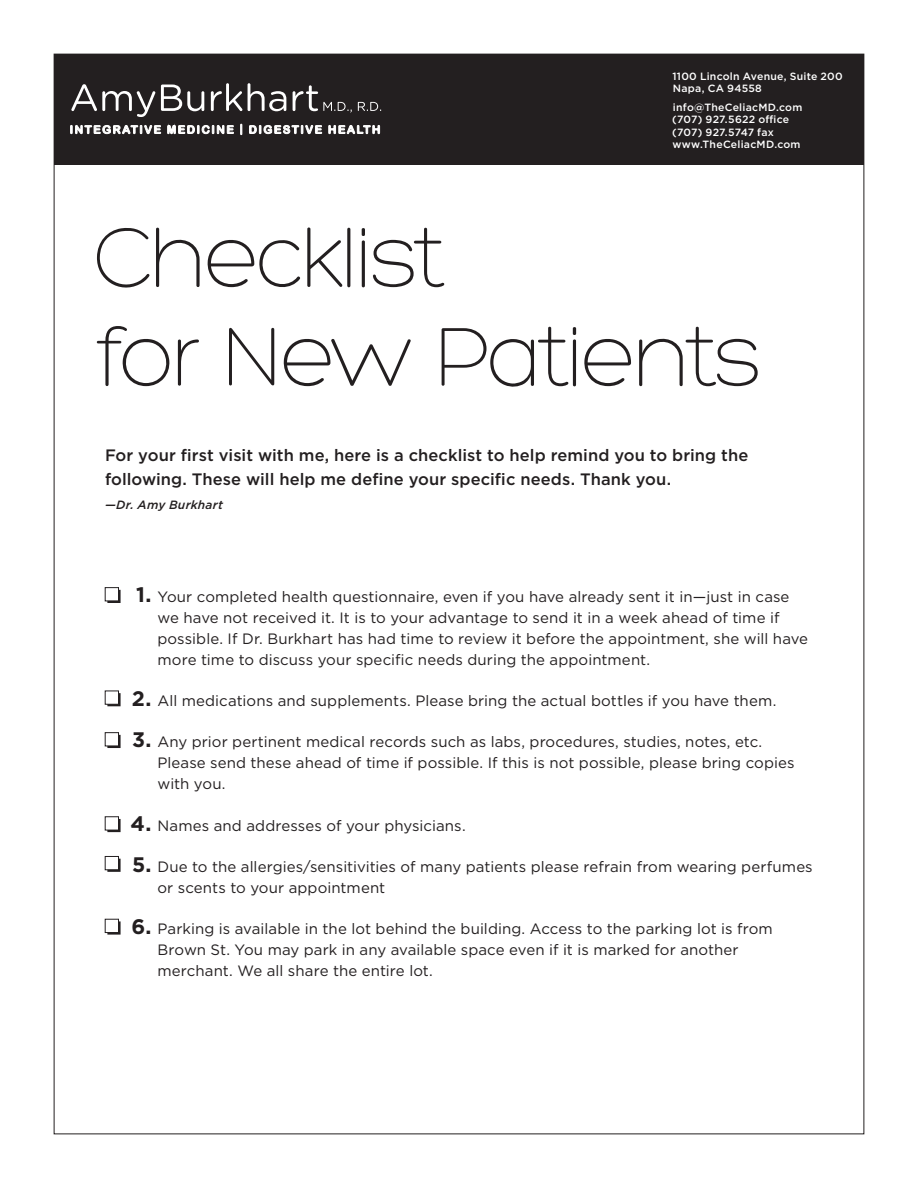
<style>
.page{position:relative;width:918px;height:1188px;background:#fff}
.page>*{position:absolute;margin:0;border:0;box-sizing:border-box;transform-origin:0 0}
.t1{font:300 90px/99px "Hero";letter-spacing:-.045em;color:#231f20}
.t2{font:500 16.5px/24px "Gotham";letter-spacing:.005em;color:#231f20}
.t3{font:15px/21px "Gotham";letter-spacing:.005em;color:#231f20}
.t4{font:italic 500 12px "Gotham";letter-spacing:.02em;color:#231f20}
.t5{font:500 10.5px/12.6px "Gotham";letter-spacing:.02em;color:#fff}
.s1{font-weight:700;font-size:21px}
</style>
<div class="page">
<svg style="left:107px;top:590px;width:14px;height:13px"></svg>
<div style="left:105px;top:587px;width:14px;height:14px;border:1px solid #231f20"></div>
<svg style="left:107px;top:693px;width:14px;height:13px"></svg>
<div style="left:105px;top:691px;width:14px;height:13px;border:1px solid #231f20"></div>
<svg style="left:107px;top:735px;width:14px;height:13px"></svg>
<div style="left:105px;top:732px;width:14px;height:14px;border:1px solid #231f20"></div>
<svg style="left:107px;top:819px;width:14px;height:13px"></svg>
<div style="left:105px;top:817px;width:14px;height:13px;border:1px solid #231f20"></div>
<svg style="left:107px;top:859px;width:14px;height:13px"></svg>
<div style="left:105px;top:856px;width:14px;height:14px;border:1px solid #231f20"></div>
<svg style="left:107px;top:921px;width:14px;height:14px"></svg>
<div style="left:105px;top:919px;width:14px;height:14px;border:1px solid #231f20"></div>
<div style="left:54px;top:54px;width:810px;height:110px;background:#231f20"></div>
<svg style="left:71px;top:84px;width:84px;height:33px"></svg>
<svg style="left:161px;top:85px;width:43px;height:26px"></svg>
<svg style="left:211px;top:83px;width:31px;height:28px"></svg>
<svg style="left:248px;top:83px;width:38px;height:28px"></svg>
<svg style="left:293px;top:85px;width:59px;height:27px"></svg>
<svg style="left:358px;top:102px;width:23px;height:9px"></svg>
<svg style="left:70px;top:125px;width:91px;height:9px"></svg>
<svg style="left:167px;top:125px;width:67px;height:9px"></svg>
<svg style="left:240px;top:124px;width:2px;height:11px"></svg>
<svg style="left:249px;top:125px;width:73px;height:9px"></svg>
<svg style="left:328px;top:125px;width:52px;height:9px"></svg>
<p class="t5" style="left:672px;top:70px;width:172px">1100 Lincoln Avenue, Suite 200<br>Napa, CA 94558</p>
<p class="t5" style="left:672px;top:101px;width:132px">info@TheCeliacMD.com (707) 927.5622 office (707) 927.5747 fax www.TheCeliacMD.com</p>
<h1 class="t1" style="left:92px;top:209px;width:671px">Checklist<br>for New Patients</h1>
<p class="t2" style="left:105px;top:443px;width:645px">For your first visit with me, here is a checklist to help remind you to bring the following. These will help me define your specific needs. Thank you.</p>
<p class="t4" style="left:105px;top:497px;width:120px">—Dr. Amy Burkhart</p>
<p class="t3" style="left:158px;top:586px;width:652px;text-indent:-21px"><span class="s1">1.</span> Your completed health questionnaire, even if you have already sent it in—just in case we have not received it. It is to your advantage to send it in a week ahead of time if possible. If Dr. Burkhart has had time to review it before the appointment, she will have more time to discuss your specific needs during the appointment.</p>
<p class="t3" style="left:132px;top:690px;width:646px"><span class="s1">2.</span> All medications and supplements. Please bring the actual bottles if you have them.</p>
<p class="t3" style="left:158px;top:731px;width:638px;text-indent:-25px"><span class="s1">3.</span> Any prior pertinent medical records such as labs, procedures, studies, notes, etc.<br>Please send these ahead of time if possible. If this is not possible, please bring copies with you.</p>
<p class="t3" style="left:131px;top:814px;width:337px"><span class="s1">4.</span> Names and addresses of your physicians.</p>
<p class="t3" style="left:158px;top:856px;width:657px;text-indent:-25px"><span class="s1">5.</span> Due to the allergies/sensitivities of many patients please refrain from wearing perfumes or scents to your appointment</p>
<p class="t3" style="left:158px;top:918px;width:617px;text-indent:-26px"><span class="s1">6.</span> Parking is available in the lot behind the building. Access to the parking lot is from<br>Brown St. You may park in any available space even if it is marked for another merchant. We all share the entire lot.</p>
</div>
